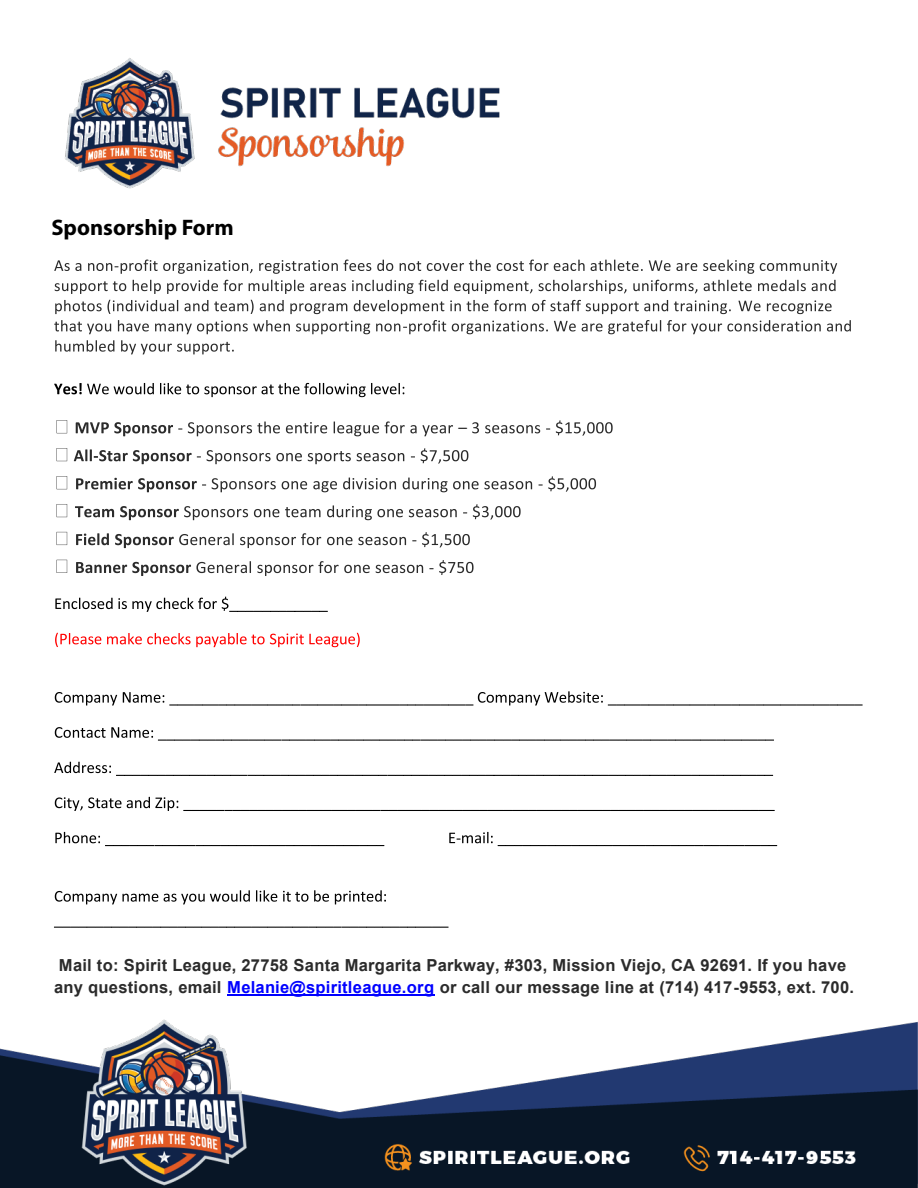
<style>
.page{position:relative;width:918px;height:1188px;background:#fff}
.page>*{position:absolute;margin:0;border:0;box-sizing:border-box;transform-origin:0 0}
.t1{font:700 22.5px "Myriad Pro";color:#000}
.t2{font:17.25px "Calibri";color:#2b2b2b}
.t3{font:700 16.5px/21.9px "Arial";letter-spacing:.015em;color:#2b2b2b}
.s1{color:#00f}
</style>
<div class="page">
<img style="left:0;top:1019px;width:918px;height:169px">
<svg style="left:54px;top:260px;width:783px;height:14px"></svg>
<svg style="left:55px;top:280px;width:781px;height:14px"></svg>
<svg style="left:55px;top:300px;width:676px;height:14px"></svg>
<svg style="left:738px;top:300px;width:94px;height:14px"></svg>
<svg style="left:54px;top:320px;width:797px;height:14px"></svg>
<svg style="left:55px;top:340px;width:179px;height:14px"></svg>
<svg style="left:54px;top:383px;width:350px;height:14px"></svg>
<svg style="left:57px;top:420px;width:10px;height:13px"></svg>
<svg style="left:76px;top:422px;width:106px;height:14px"></svg>
<svg style="left:188px;top:421px;width:265px;height:15px"></svg>
<svg style="left:472px;top:422px;width:68px;height:11px"></svg>
<svg style="left:556px;top:420px;width:57px;height:16px"></svg>
<svg style="left:57px;top:448px;width:10px;height:13px"></svg>
<svg style="left:74px;top:449px;width:127px;height:15px"></svg>
<svg style="left:207px;top:450px;width:197px;height:14px"></svg>
<svg style="left:421px;top:448px;width:47px;height:16px"></svg>
<svg style="left:57px;top:476px;width:10px;height:13px"></svg>
<svg style="left:76px;top:478px;width:130px;height:14px"></svg>
<svg style="left:212px;top:478px;width:95px;height:14px"></svg>
<svg style="left:313px;top:481px;width:24px;height:11px"></svg>
<svg style="left:343px;top:478px;width:53px;height:11px"></svg>
<svg style="left:403px;top:478px;width:129px;height:14px"></svg>
<svg style="left:539px;top:476px;width:57px;height:16px"></svg>
<svg style="left:57px;top:504px;width:10px;height:13px"></svg>
<svg style="left:75px;top:506px;width:39px;height:11px"></svg>
<svg style="left:120px;top:506px;width:159px;height:14px"></svg>
<svg style="left:285px;top:507px;width:36px;height:10px"></svg>
<svg style="left:327px;top:505px;width:130px;height:15px"></svg>
<svg style="left:473px;top:504px;width:48px;height:16px"></svg>
<svg style="left:57px;top:532px;width:10px;height:13px"></svg>
<svg style="left:76px;top:533px;width:33px;height:12px"></svg>
<svg style="left:115px;top:533px;width:206px;height:15px"></svg>
<svg style="left:327px;top:537px;width:79px;height:8px"></svg>
<svg style="left:422px;top:532px;width:48px;height:16px"></svg>
<svg style="left:57px;top:560px;width:10px;height:13px"></svg>
<svg style="left:76px;top:561px;width:175px;height:15px"></svg>
<svg style="left:257px;top:561px;width:166px;height:15px"></svg>
<svg style="left:429px;top:560px;width:45px;height:15px"></svg>
<svg style="left:55px;top:597px;width:273px;height:15px"></svg>
<svg style="left:55px;top:633px;width:305px;height:14px"></svg>
<svg style="left:55px;top:692px;width:62px;height:14px"></svg>
<svg style="left:123px;top:691px;width:740px;height:15px"></svg>
<svg style="left:55px;top:727px;width:719px;height:14px"></svg>
<svg style="left:54px;top:762px;width:719px;height:14px"></svg>
<svg style="left:55px;top:797px;width:720px;height:14px"></svg>
<svg style="left:55px;top:832px;width:329px;height:14px"></svg>
<svg style="left:449px;top:832px;width:328px;height:14px"></svg>
<svg style="left:55px;top:890px;width:331px;height:14px"></svg>
<svg style="left:54px;top:927px;width:395px;height:1px"></svg>
<hr style="left:227px;top:995px;width:208px;height:1px;background:#00f">
<img style="left:65px;top:58px;width:435px;height:131px">
<h1 class="t1" style="left:51px;top:213px;width:184px">Sponsorship Form</h1>
<p class="t2" style="left:458px;top:416px;width:10px">–</p>
<p class="t3" style="left:54px;top:954px;width:802px">Mail to: Spirit League, 27758 Santa Margarita Parkway, #303, Mission Viejo, CA 92691. If you have any questions, email <span class="s1">Melanie@spiritleague.org</span> or call our message line at (714) 417-9553, ext. 700.</p>
</div>
